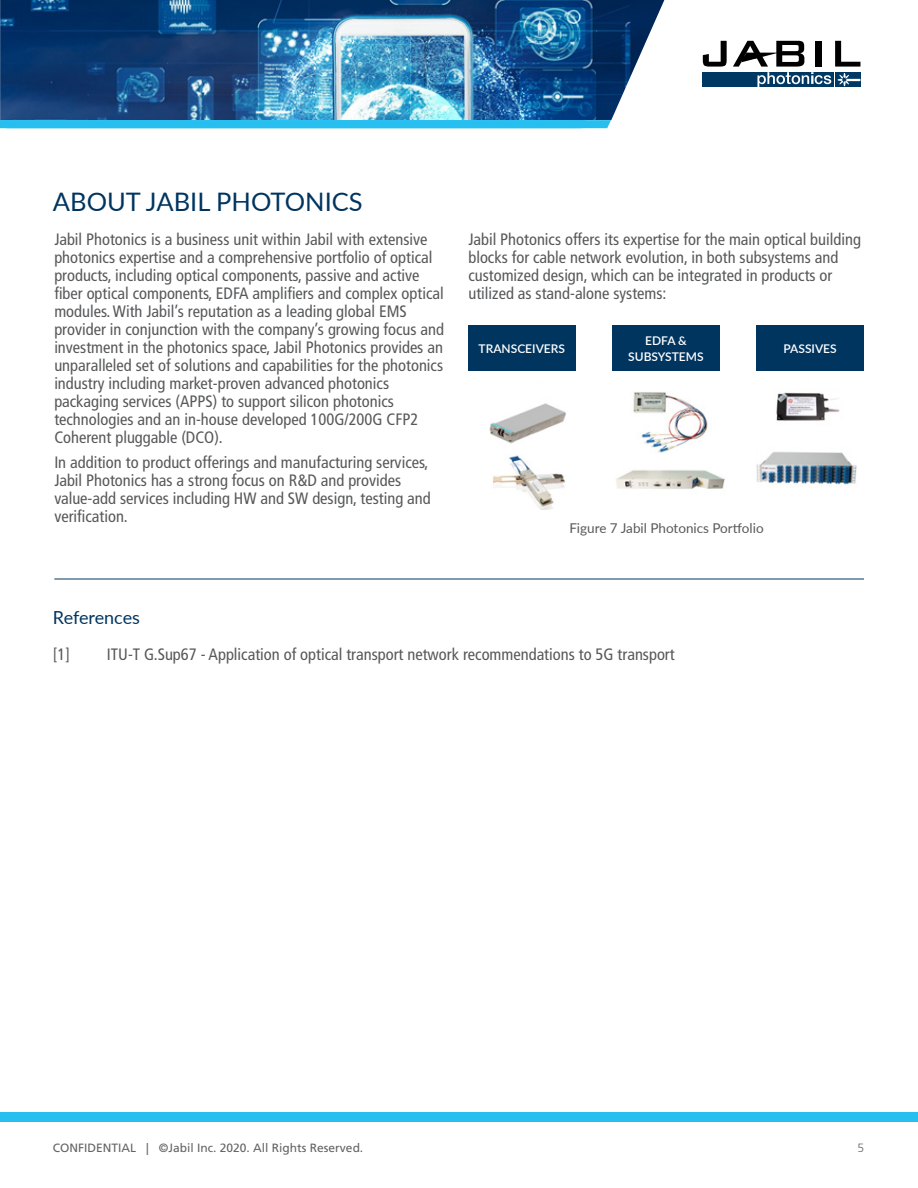
<style>
.page{position:relative;width:918px;height:1188px;background:#fff}
.page>*{position:absolute;margin:0;border:0;box-sizing:border-box;transform-origin:0 0}
.t1{font:25.5px "Lato";color:#003560}
.t2{font:18px "Lato";letter-spacing:-.005em;color:#003560}
.Body_Copy{font:condensed 16.5px/18px "Frutiger LT Std";color:#57585a}
.t3{font:13.5px "Lato";color:#57585a}
.t4{font:12px "Frutiger LT Std";color:#636366}
.Body_Copy-2{font:600 12px "Lato";color:#fff}
.t5{font:300 12px "Frutiger LT Std";color:#636366}
</style>
<div class="page">
<img style="left:0;top:0;width:664px;height:120px">
<svg style="left:703px;top:41px;width:24px;height:26px"></svg>
<div style="left:702px;top:72px;width:132px;height:15px;background:#003864"></div>
<svg style="left:733px;top:41px;width:128px;height:46px"></svg>
<div style="left:0;top:120px;width:611px;height:8px;background:#26bff0"></div>
<div style="left:0;top:1112px;width:918px;height:10px;background:#26bff0"></div>
<img style="left:489px;top:392px;width:368px;height:117px">
<div style="left:468px;top:325px;width:108px;height:46px;background:#003560"></div>
<div style="left:612px;top:325px;width:108px;height:46px;background:#003560"></div>
<div style="left:756px;top:325px;width:108px;height:46px;background:#003560"></div>
<hr style="left:54px;top:579px;width:810px;height:1px;background:#003560">
<p class="t1" style="left:53px;top:184px;width:311px">ABOUT JABIL PHOTONICS</p>
<p class="Body_Copy" style="left:54px;top:231px;width:391px">Jabil Photonics is a business unit within Jabil with extensive photonics expertise and a comprehensive portfolio of optical products, including optical components, passive and active fiber optical components, EDFA amplifiers and complex optical modules. With Jabil’s reputation as a leading global EMS provider in conjunction with the company’s growing focus and investment in the photonics space, Jabil Photonics provides an unparalleled set of solutions and capabilities for the photonics industry including market-proven advanced photonics packaging services (APPS) to support silicon photonics technologies and an in-house developed 100G/200G CFP2<br>Coherent pluggable (DCO).</p>
<p class="Body_Copy" style="left:54px;top:454px;width:378px">In addition to product offerings and manufacturing services, Jabil Photonics has a strong focus on R&amp;D and provides value-add services including HW and SW design, testing and verification.</p>
<p class="Body_Copy" style="left:468px;top:231px;width:394px">Jabil Photonics offers its expertise for the main optical building blocks for cable network evolution, in both subsystems and customized design, which can be integrated in products or utilized as stand-alone systems:</p>
<p class="Body_Copy-2" style="left:479px;top:340px;width:88px">TRANSCEIVERS</p>
<p class="Body_Copy-2" style="left:645px;top:332px;width:43px">EDFA &amp;</p>
<p class="Body_Copy-2" style="left:628px;top:348px;width:77px">SUBSYSTEMS</p>
<p class="Body_Copy-2" style="left:784px;top:340px;width:55px">PASSIVES</p>
<p class="t3" style="left:569px;top:519px;width:196px">Figure 7 Jabil Photonics Portfolio</p>
<p class="t2" style="left:53px;top:605px;width:89px">References</p>
<p class="Body_Copy" style="left:53px;top:646px;width:19px">[1]</p>
<p class="Body_Copy" style="left:107px;top:646px;width:569px">ITU-T G.Sup67 - Application of optical transport network recommendations to 5G transport</p>
<p class="t4" style="left:53px;top:1141px;width:312px">CONFIDENTIAL | ©Jabil Inc. 2020. All Rights Reserved.</p>
<p class="t5" style="left:857px;top:1141px;width:8px">5</p>
</div>
